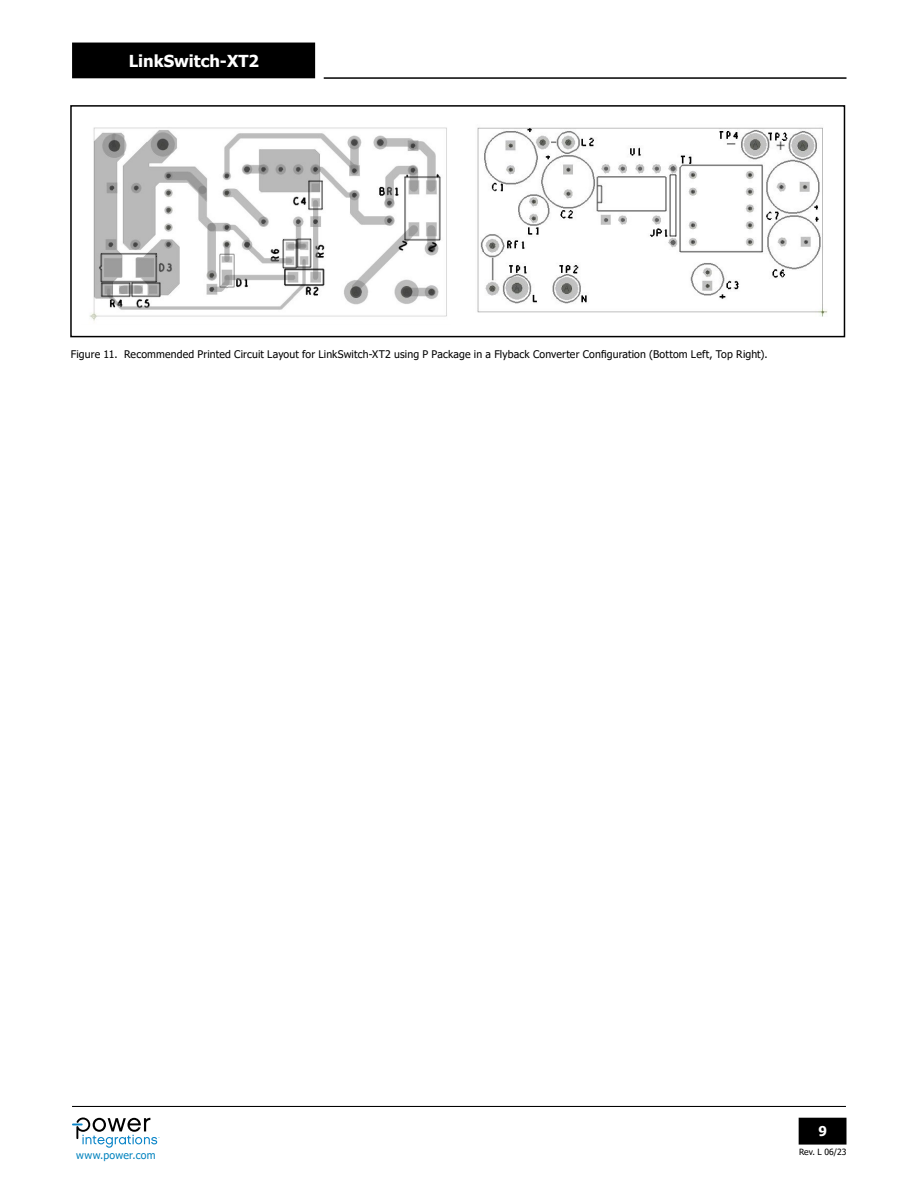
<style>
.page{position:relative;width:918px;height:1188px;background:#fff}
.page>*{position:absolute;margin:0;border:0;box-sizing:border-box;transform-origin:0 0}
.t1{font:700 16.5px "Tahoma";color:#fff}
.t2{font:700 13.5px "Tahoma";color:#fff}
.t3{font:10.5px "Tahoma";letter-spacing:.015em;color:#000}
.t4{font:10.5px "Tahoma";letter-spacing:.03em;color:#0082be}
.t5{font:8.55px "Tahoma";color:#000}
</style>
<div class="page">
<svg style="left:72px;top:1118px;width:88px;height:30px"></svg>
<hr style="left:72px;top:1106px;width:774px;height:1px;background:#000">
<hr style="left:324px;top:77px;width:523px;height:2px;background:#000">
<div style="left:799px;top:1118px;width:47px;height:26px;background:#000"></div>
<div style="left:799px;top:1118px;width:48px;height:27px;border:2px solid #000"></div>
<div style="left:73px;top:43px;width:241px;height:35px;background:#000"></div>
<img style="left:89px;top:127px;width:358px;height:194px">
<img style="left:477px;top:127px;width:350px;height:190px">
<div style="left:70px;top:105px;width:775px;height:232px;border:2px solid #000"></div>
<h1 class="t1" style="left:129px;top:49px;width:132px">LinkSwitch-XT2</h1>
<p class="t3" style="left:71px;top:347px;width:698px">Figure 11. Recommended Printed Circuit Layout for LinkSwitch-XT2 using P Package in a Flyback Converter Configuration (Bottom Left, Top Right).</p>
<p class="t4" style="left:76px;top:1148px;width:81px">www.power.com</p>
<p class="t2" style="left:819px;top:1121px;width:10px">9</p>
<p class="t5" style="left:799px;top:1146px;width:49px">Rev. L 06/23</p>
</div>
